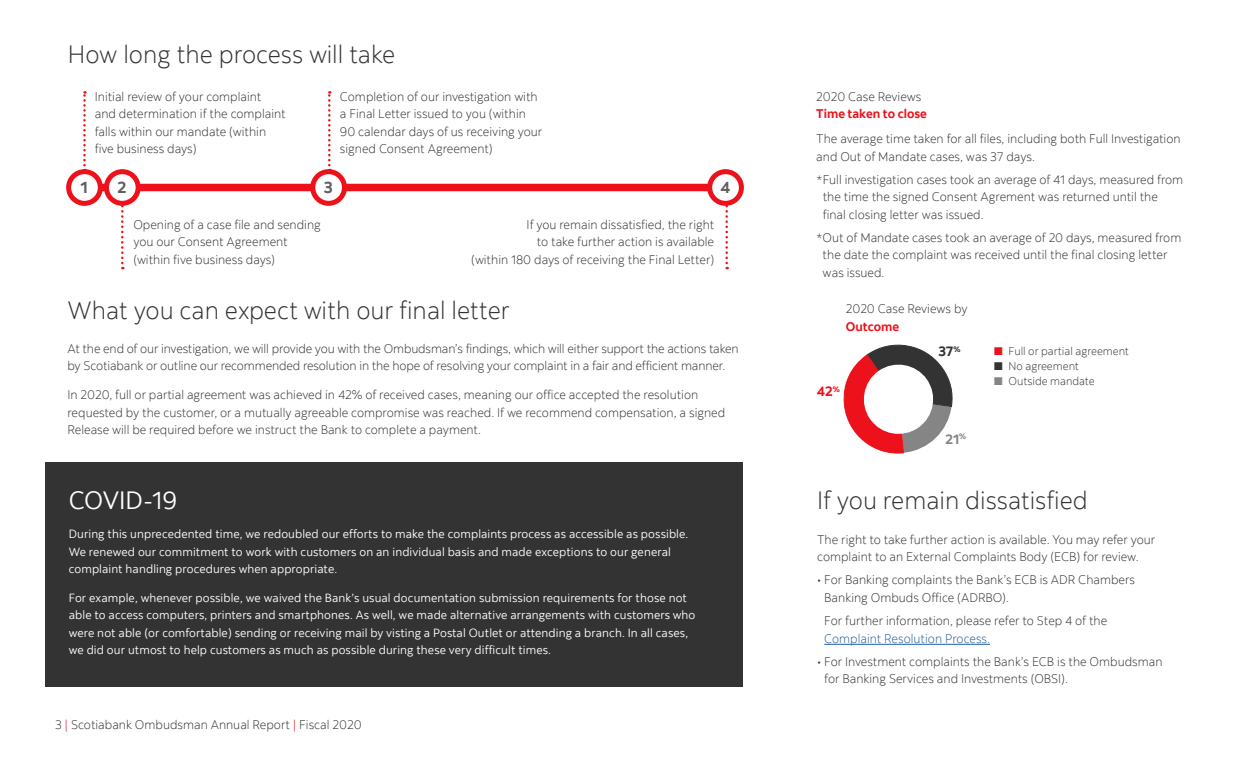
<style>
.page{position:relative;width:1260px;height:765px;background:#fff}
.page>*{position:absolute;margin:0;border:0;box-sizing:border-box;transform-origin:0 0}
.t1{font:300 25px "Scotia";color:#333}
.t2{font:25px "Scotia";color:#fff}
.t3{font:700 16.25px "Scotia";color:#606060}
.t4{font:700 13.75px "Scotia";color:#858585}
.t5{font:700 13.75px "Scotia";color:#333}
.t6{font:700 13.75px "Scotia";color:#ec111a}
.t7{font:300 12.5px/17.5px "Scotia";color:#333}
.t8{font:700 12.5px "Scotia";color:#ec111a}
.t9{font:11.88px/17.5px "Scotia";letter-spacing:.01em;color:#fff}
.t10{font:300 11.25px "Scotia";color:#333}
.s1{color:#ec111a}
.s2{color:#858585}
.s3{color:#fff}
.s4{color:#215e9e}
</style>
<div class="page">
<hr style="left:824px;top:644px;width:166px;height:1px;background:#215e9e">
<div style="left:68px;top:184px;width:660px;height:7px;background:#ec111a"></div>
<div style="left:69px;top:172px;width:31px;height:31px;background:#fff;border-radius:50%"></div>
<div style="left:66px;top:169px;width:37px;height:37px;border:5px solid #ec111a;border-radius:50%"></div>
<div style="left:313px;top:172px;width:31px;height:31px;background:#fff;border-radius:50%"></div>
<div style="left:310px;top:169px;width:37px;height:37px;border:5px solid #ec111a;border-radius:50%"></div>
<svg style="left:106px;top:172px;width:32px;height:31px"></svg>
<div style="left:104px;top:169px;width:37px;height:37px;border:5px solid #ec111a;border-radius:50%"></div>
<div style="left:710px;top:172px;width:31px;height:31px;background:#fff;border-radius:50%"></div>
<div style="left:707px;top:169px;width:37px;height:37px;border:5px solid #ec111a;border-radius:50%"></div>
<svg style="left:83px;top:91px;width:3px;height:80px"></svg>
<svg style="left:328px;top:91px;width:3px;height:80px"></svg>
<svg style="left:121px;top:201px;width:3px;height:68px"></svg>
<svg style="left:725px;top:201px;width:3px;height:68px"></svg>
<div style="left:45px;top:462px;width:697px;height:225px;background:#333"></div>
<svg style="left:843px;top:344px;width:110px;height:110px"></svg>
<h1 class="t1" style="left:68px;top:39px;width:329px">How long the process will take</h1>
<p class="t7" style="left:95px;top:87px;width:192px">Initial review of your complaint and determination if the complaint falls within our mandate (within five business days)</p>
<p class="t7" style="left:340px;top:87px;width:204px">Completion of our investigation with a Final Letter issued to you (within 90 calendar days of us receiving your signed Consent Agreement)</p>
<h2 class="t3" style="left:81px;top:178px;width:9px">1</h2>
<h2 class="t3" style="left:118px;top:178px;width:10px">2</h2>
<h2 class="t3" style="left:324px;top:178px;width:10px">3</h2>
<h2 class="t3" style="left:720px;top:178px;width:11px">4</h2>
<p class="t7" style="left:133px;top:216px;width:189px">Opening of a case file and sending you our Consent Agreement (within five business days)</p>
<p class="t7" style="left:471px;top:216px;width:244px;text-align:right">If you remain dissatisfied, the right<br>to take further action is available<br>(within 180 days of receiving the Final Letter)</p>
<h1 class="t1" style="left:68px;top:294px;width:444px">What you can expect with our final letter</h1>
<p class="t7" style="left:68px;top:340px;width:673px">At the end of our investigation, we will provide you with the Ombudsman’s findings, which will either support the actions taken by Scotiabank or outline our recommended resolution in the hope of resolving your complaint in a fair and efficient manner.</p>
<p class="t7" style="left:68px;top:386px;width:659px">In 2020, full or partial agreement was achieved in 42% of received cases, meaning our office accepted the resolution requested by the customer, or a mutually agreeable compromise was reached. If we recommend compensation, a signed<br>Release will be required before we instruct the Bank to complete a payment.</p>
<h1 class="t2" style="left:69px;top:485px;width:110px">COVID-19</h1>
<p class="t9" style="left:69px;top:525px;width:621px">During this unprecedented time, we redoubled our efforts to make the complaints process as accessible as possible.<br>We renewed our commitment to work with customers on an individual basis and made exceptions to our general complaint handling procedures when appropriate.</p>
<p class="t9" style="left:69px;top:589px;width:628px">For example, whenever possible, we waived the Bank’s usual documentation submission requirements for those not able to access computers, printers and smartphones. As well, we made alternative arrangements with customers who were not able (or comfortable) sending or receiving mail by visting a Postal Outlet or attending a branch. In all cases, we did our utmost to help customers as much as possible during these very difficult times.</p>
<p class="t7" style="left:55px;top:716px;width:308px">3 <span class="s1">|</span> Scotiabank Ombudsman Annual Report <span class="s1">|</span> Fiscal 2020</p>
<p class="t7" style="left:816px;top:87px;width:107px">2020 Case Reviews</p>
<p class="t8" style="left:816px;top:106px;width:112px">Time taken to close</p>
<p class="t7" style="left:816px;top:130px;width:366px">The average time taken for all files, including both Full Investigation and Out of Mandate cases, was 37 days.</p>
<p class="t7" style="left:823px;top:171px;width:362px;text-indent:-7px">*Full investigation cases took an average of 41 days, measured from the time the signed Consent Agrement was returned until the final closing letter was issued.</p>
<p class="t7" style="left:823px;top:229px;width:360px;text-indent:-6px">*Out of Mandate cases took an average of 20 days, measured from the date the complaint was received until the final closing letter was issued.</p>
<p class="t7" style="left:846px;top:300px;width:123px">2020 Case Reviews by</p>
<p class="t8" style="left:846px;top:318px;width:55px">Outcome</p>
<p class="t5" style="left:939px;top:343px;width:23px">37<sup>%</sup></p>
<p class="t6" style="left:817px;top:383px;width:24px">42<sup>%</sup></p>
<p class="t4" style="left:945px;top:430px;width:22px">21<sup>%</sup></p>
<p class="t10" style="left:994px;top:345px;width:136px"><span class="s1">■</span> Full or partial agreement</p>
<p class="t10" style="left:994px;top:360px;width:86px">■ No agreement</p>
<p class="t10" style="left:994px;top:375px;width:102px"><span class="s2">■</span> Outside mandate</p>
<h1 class="t1" style="left:817px;top:485px;width:272px">If you remain dissatisfied</h1>
<p class="t7" style="left:817px;top:531px;width:340px">The right to take further action is available. You may refer your complaint to an External Complaints Body (ECB) for review.</p>
<p class="t7" style="left:824px;top:571px;width:312px;text-indent:-7px">• For Banking complaints the Bank’s ECB is ADR Chambers<br>Banking Ombuds Office (ADRBO).</p>
<p class="t7" style="left:824px;top:612px;width:285px;text-indent:-7px"><span class="s3">•</span> For further information, please refer to Step 4 of the<br><span class="s4">Complaint Resolution Process.</span></p>
<p class="t7" style="left:824px;top:653px;width:340px;text-indent:-7px">• For Investment complaints the Bank’s ECB is the Ombudsman for Banking Services and Investments (OBSI).</p>
</div>
